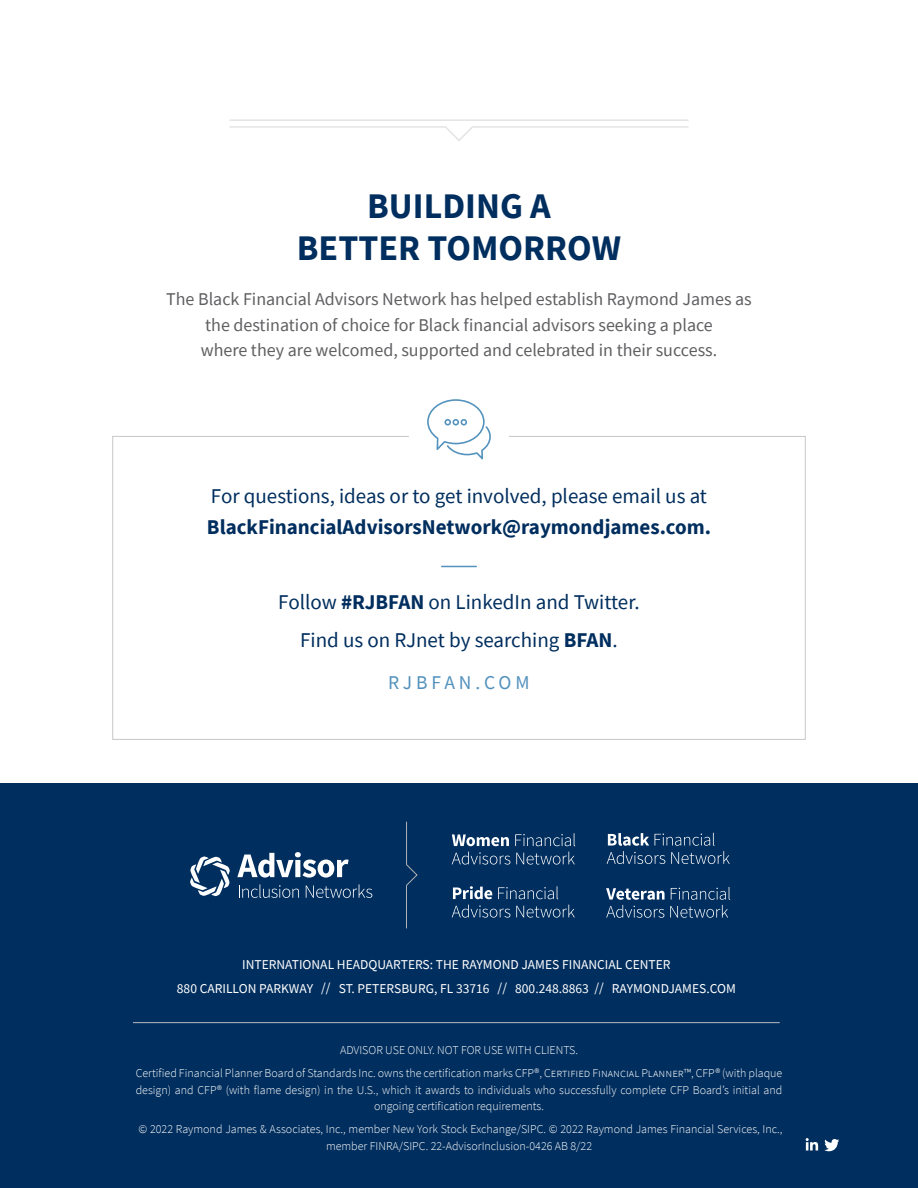
<style>
.page{position:relative;width:918px;height:1188px;background:#fff}
.page>*{position:absolute;margin:0;border:0;box-sizing:border-box;transform-origin:0 0}
.t1{font:700 36px/42px "Source Sans Pro";color:#002e5e;text-align:center}
.t2{font:21px/31px "Source Sans Pro";color:#002e5e}
.t3{font:19.5px "Source Sans Pro";letter-spacing:.2em;color:#5292bd}
.t4{font:18px/25.5px "Source Sans Pro";color:#5f5f62;text-align:center}
.t5{font:13.5px "Source Sans Pro";color:#fff}
.t6{font:300 12px/16.5px "Source Sans Pro";color:#fff;text-align:center}
.s1{font-weight:700}
</style>
<div class="page">
<div style="left:0;top:783px;width:918px;height:405px;background:#002e5e"></div>
<hr style="left:133px;top:1022px;width:647px;height:1px;background:#babbbe">
<hr style="left:230px;top:119px;width:458px;height:2px;background:#c7c8ca">
<svg style="left:229px;top:126px;width:460px;height:15px"></svg>
<svg style="left:427px;top:399px;width:64px;height:60px"></svg>
<hr style="left:441px;top:566px;width:36px;height:1px;background:#5292bd">
<svg style="left:239px;top:884px;width:60px;height:14px"></svg>
<svg style="left:306px;top:884px;width:66px;height:14px"></svg>
<svg style="left:237px;top:852px;width:112px;height:26px"></svg>
<svg style="left:190px;top:856px;width:40px;height:40px"></svg>
<svg style="left:452px;top:834px;width:57px;height:12px"></svg>
<svg style="left:515px;top:833px;width:60px;height:13px"></svg>
<svg style="left:452px;top:852px;width:58px;height:13px"></svg>
<svg style="left:516px;top:852px;width:59px;height:13px"></svg>
<svg style="left:607px;top:833px;width:123px;height:31px"></svg>
<svg style="left:453px;top:886px;width:39px;height:13px"></svg>
<svg style="left:498px;top:886px;width:60px;height:13px"></svg>
<svg style="left:452px;top:905px;width:58px;height:13px"></svg>
<svg style="left:516px;top:905px;width:59px;height:13px"></svg>
<svg style="left:606px;top:887px;width:124px;height:31px"></svg>
<svg style="left:406px;top:864px;width:12px;height:22px"></svg>
<hr style="left:406px;top:822px;width:1px;height:43px;background:#b2b3b7">
<hr style="left:406px;top:885px;width:1px;height:43px;background:#b2b3b7">
<svg style="left:824px;top:1139px;width:15px;height:12px"></svg>
<svg style="left:806px;top:1138px;width:12px;height:12px"></svg>
<p class="t1" style="left:297px;top:184px;width:326px">BUILDING A<br>BETTER TOMORROW</p>
<p class="t4" style="left:166px;top:287px;width:587px">The Black Financial Advisors Network has helped establish Raymond James as the destination of choice for Black financial advisors seeking a place<br>where they are welcomed, supported and celebrated in their success.</p>
<p class="t2" style="left:207px;top:480px;width:506px">For questions, ideas or to get involved, please email us at<br><span class="s1">BlackFinancialAdvisorsNetwork@raymondjames.com.</span></p>
<p class="t2" style="left:278px;top:586px;width:363px">Follow <span class="s1">#RJBFAN</span> on LinkedIn and Twitter.</p>
<p class="t2" style="left:300px;top:624px;width:319px">Find us on RJnet by searching <span class="s1">BFAN</span>.</p>
<p class="t3" style="left:388px;top:670px;width:143px">RJBFAN.COM</p>
<p class="t5" style="left:242px;top:956px;width:430px">INTERNATIONAL HEADQUARTERS: THE RAYMOND JAMES FINANCIAL CENTER</p>
<p class="t5" style="left:177px;top:980px;width:560px">880 CARILLON PARKWAY // ST. PETERSBURG, FL 33716 // 800.248.8863 // RAYMONDJAMES.COM</p>
<p class="t6" style="left:340px;top:1042px;width:239px">ADVISOR USE ONLY. NOT FOR USE WITH CLIENTS.</p>
<p class="t6" style="left:136px;top:1065px;width:648px">Certified Financial Planner Board of Standards Inc. owns the certification marks CFP®, Certified Financial Planner™, CFP® (with plaque design) and CFP® (with flame design) in the U.S., which it awards to individuals who successfully complete CFP Board’s initial and ongoing certification requirements.</p>
<p class="t6" style="left:138px;top:1121px;width:646px">© 2022 Raymond James &amp; Associates, Inc., member New York Stock Exchange/SIPC. © 2022 Raymond James Financial Services, Inc., member FINRA/SIPC. 22-AdvisorInclusion-0426 AB 8/22</p>
</div>
